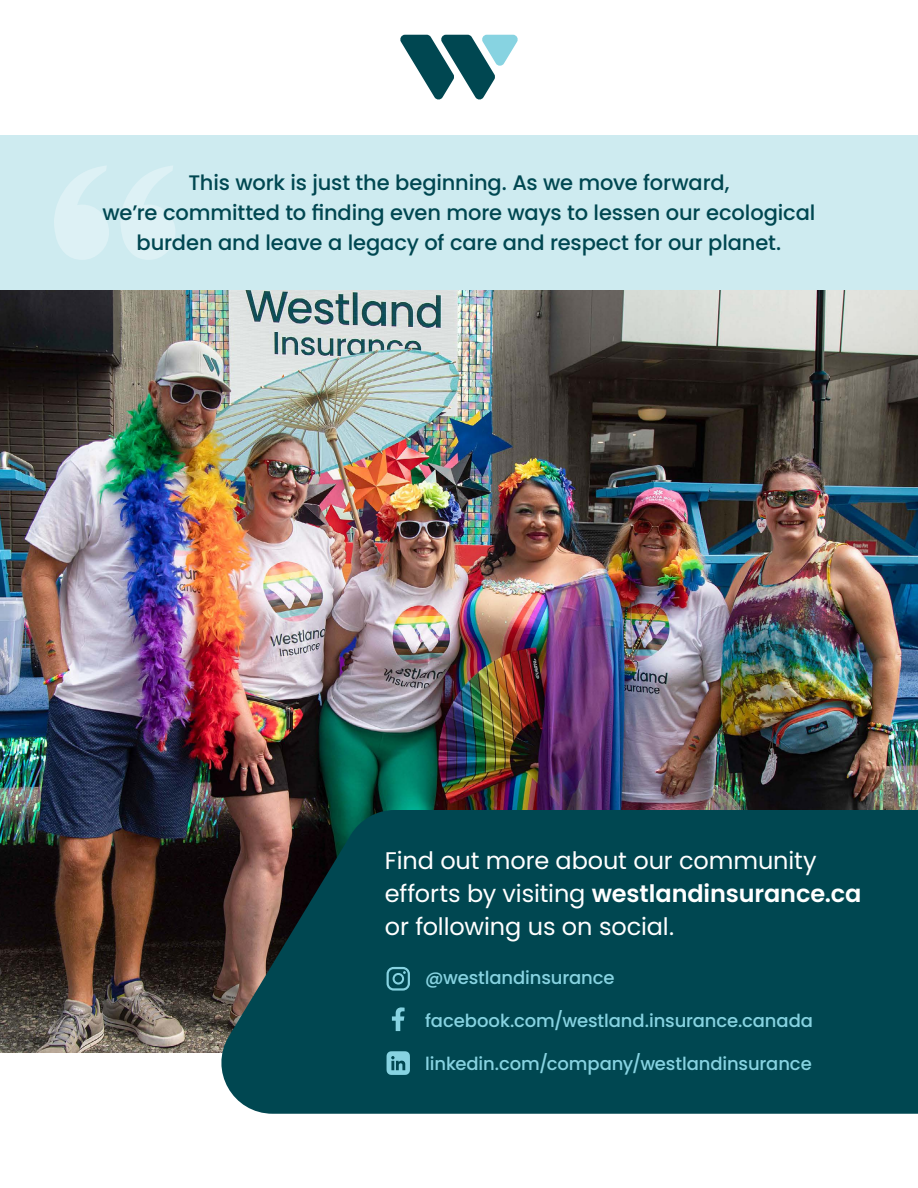
<style>
.page{position:relative;width:918px;height:1188px;background:#fff}
.page>*{position:absolute;margin:0;border:0;box-sizing:border-box;transform-origin:0 0}
.t1{font:24px/33px "Poppins";letter-spacing:-.005em;color:#fff}
.t2{font:500 21px/30px "Poppins";letter-spacing:-.01em;color:#004751;text-align:center}
.t3{font:500 18px "Poppins";letter-spacing:-.005em;color:#87d3e1}
.s1{font-weight:600}
</style>
<div class="page">
<div style="left:0;top:135px;width:918px;height:155px;background:#ceebf0"></div>
<img style="left:0;top:290px;width:918px;height:763px">
<svg style="left:208px;top:810px;width:710px;height:304px;background:#094750"></svg>
<svg style="left:400px;top:35px;width:118px;height:65px"></svg>
<svg style="left:387px;top:967px;width:23px;height:24px"></svg>
<svg style="left:392px;top:1007px;width:13px;height:24px"></svg>
<svg style="left:387px;top:1051px;width:23px;height:24px"></svg>
<svg style="left:54px;top:166px;width:55px;height:94px"></svg>
<svg style="left:121px;top:166px;width:54px;height:94px"></svg>
<p class="t2" style="left:103px;top:168px;width:714px">This work is just the beginning. As we move forward,<br>we’re committed to finding even more ways to lessen our ecological burden and leave a legacy of care and respect for our planet.</p>
<p class="t1" style="left:385px;top:844px;width:478px">Find out more about our community efforts by visiting <span class="s1">westlandinsurance.ca </span>or following us on social.</p>
<p class="t3" style="left:425px;top:967px;width:191px">@westlandinsurance</p>
<p class="t3" style="left:425px;top:1010px;width:389px">facebook.com/westland.insurance.canada</p>
<p class="t3" style="left:425px;top:1053px;width:388px">linkedin.com/company/westlandinsurance</p>
</div>
